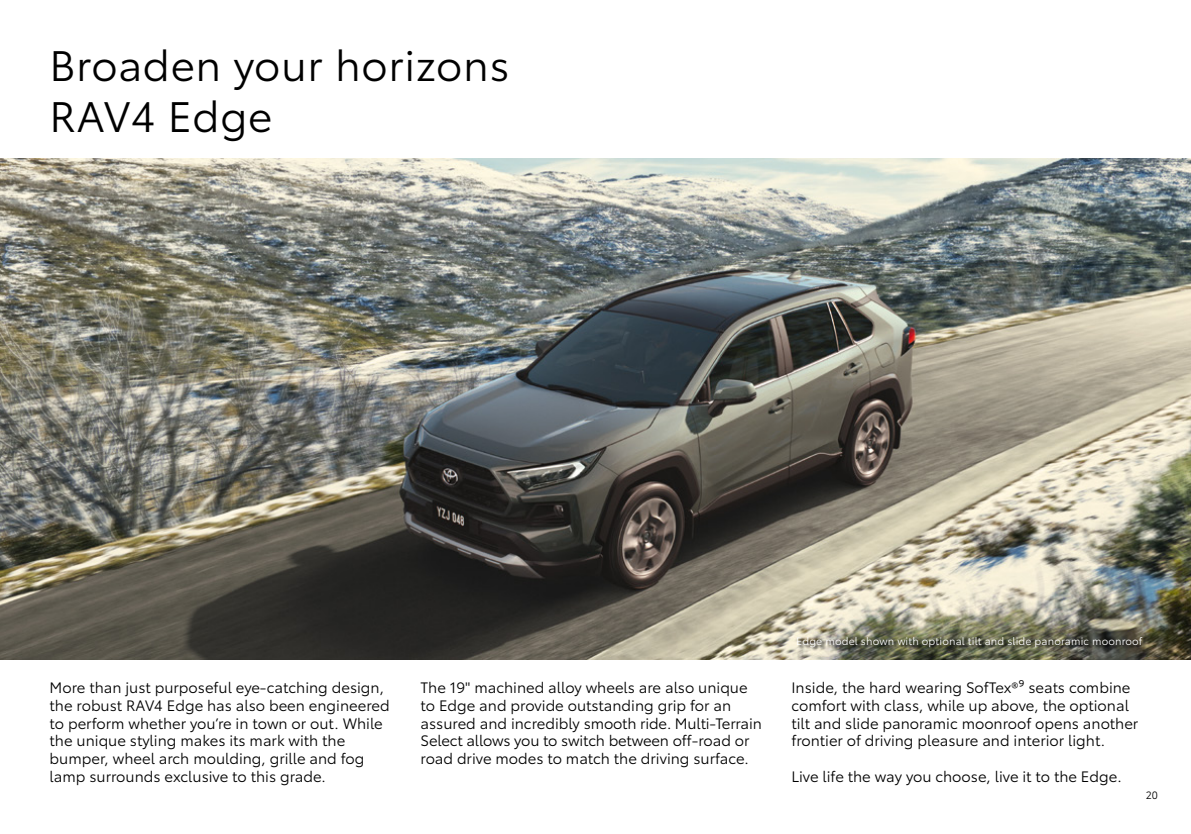
<style>
.page{position:relative;width:1191px;height:834px;background:#fff}
.page>*{position:absolute;margin:0;border:0;box-sizing:border-box;transform-origin:0 0}
.t1{font:42px/50.4px "Toyota Type";letter-spacing:.015em;color:#000}
.t2{font:14.88px/17.8px "Toyota Type";color:#000}
.t3{font:10.5px "Toyota Type";letter-spacing:.015em;color:#fff}
.t4{font:10.5px "Toyota Type";color:#000}
</style>
<div class="page">
<img style="left:0;top:159px;width:1191px;height:500px">
<svg style="left:797px;top:637px;width:350px;height:14px;background:#5d5e4c"></svg>
<h1 class="t1" style="left:50px;top:38px;width:461px">Broaden your horizons<br>RAV4 Edge</h1>
<p class="t3" style="left:796px;top:633px;width:348px">Edge model shown with optional tilt and slide panoramic moonroof</p>
<p class="t2" style="left:50px;top:677px;width:341px">More than just purposeful eye-catching design, the robust RAV4 Edge has also been engineered to perform whether you’re in town or out. While the unique styling makes its mark with the bumper, wheel arch moulding, grille and fog lamp surrounds exclusive to this grade.</p>
<p class="t2" style="left:420px;top:677px;width:343px">The 19" machined alloy wheels are also unique to Edge and provide outstanding grip for an assured and incredibly smooth ride. Multi-Terrain Select allows you to switch between off-road or road drive modes to match the driving surface.</p>
<p class="t2" style="left:791px;top:677px;width:348px">Inside, the hard wearing SofTex®⁹ seats combine comfort with class, while up above, the optional tilt and slide panoramic moonroof opens another frontier of driving pleasure and interior light.</p>
<p class="t2" style="left:791px;top:766px;width:332px">Live life the way you choose, live it to the Edge.</p>
<p class="t4" style="left:1145px;top:787px;width:14px">20</p>
</div>
